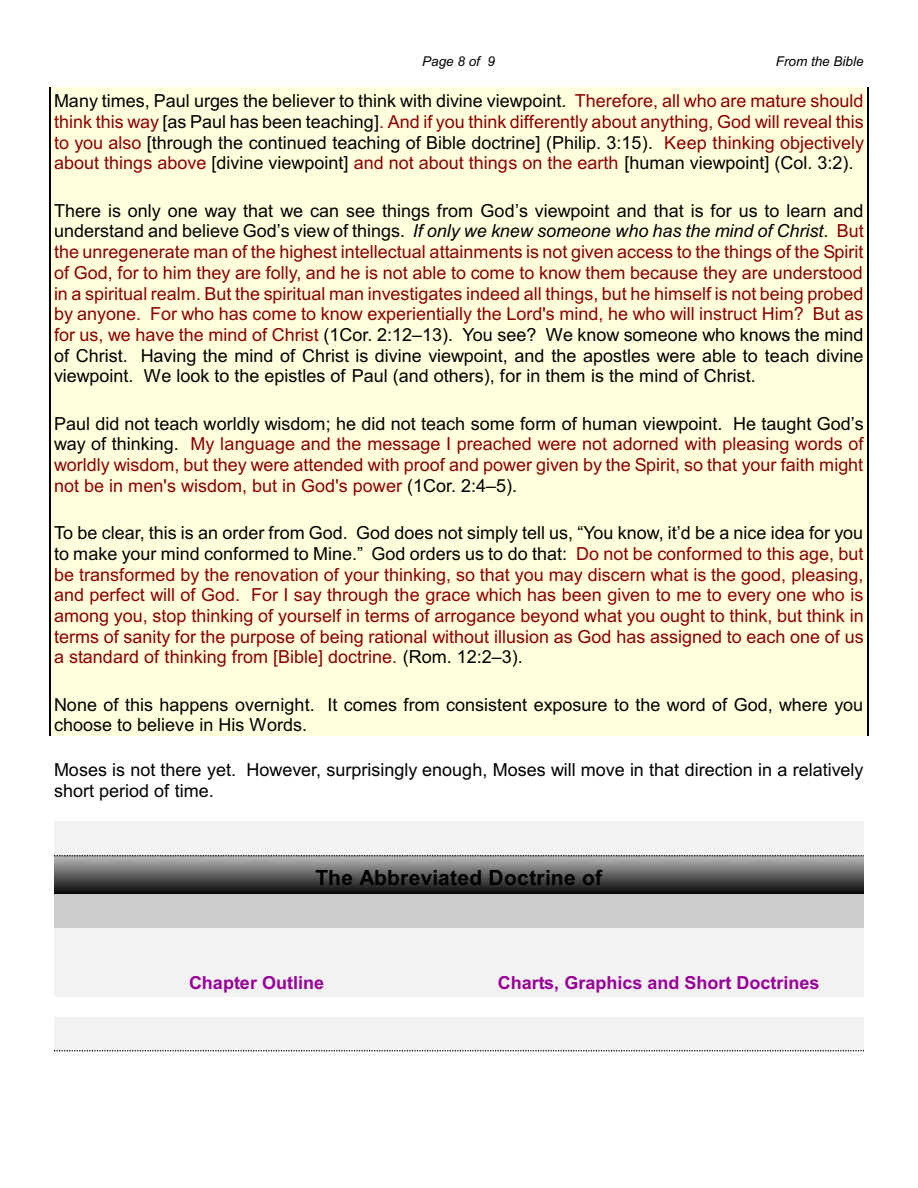
<style>
.page{position:relative;width:918px;height:1188px;background:#fff}
.page>*{position:absolute;margin:0;border:0;box-sizing:border-box;transform-origin:0 0}
.t1{font:700 21px "Arial";letter-spacing:.015em;color:#000}
.t2{font:18px/20.7px "Arial";color:#8c0000;text-align:justify}
.t3{font:18px/20.7px "Arial";color:#000}
.t4{font:700 18px "Arial";color:#909}
.t5{font:italic 13.5px "Arial";color:#000}
.s1{color:#8c0000}
.s2{color:#000}
.s3{font-style:italic;color:#000}
</style>
<div class="page">
<div style="left:54px;top:821px;width:810px;height:34px;background:#f2f2f2"></div>
<img style="left:54px;top:856px;width:810px;height:38px">
<svg style="left:54px;top:855px;width:810px;height:1px"></svg>
<div style="left:54px;top:894px;width:810px;height:34px;background:#ccc"></div>
<div style="left:54px;top:928px;width:810px;height:34px;background:#f2f2f2"></div>
<div style="left:54px;top:962px;width:405px;height:35px;background:#f2f2f2"></div>
<div style="left:459px;top:962px;width:405px;height:35px;background:#f2f2f2"></div>
<svg style="left:54px;top:1050px;width:810px;height:1px"></svg>
<div style="left:54px;top:1018px;width:810px;height:32px;background:#f2f2f2"></div>
<div style="left:50px;top:87px;width:818px;height:89px;background:#ffffde"></div>
<hr style="left:50px;top:87px;width:1px;height:89px;background:#000">
<hr style="left:867px;top:87px;width:1px;height:89px;background:#000">
<div style="left:50px;top:176px;width:818px;height:24px;background:#ffffde"></div>
<svg style="left:50px;top:176px;width:1px;height:24px"></svg>
<svg style="left:867px;top:176px;width:1px;height:24px"></svg>
<div style="left:50px;top:200px;width:818px;height:189px;background:#ffffde"></div>
<hr style="left:50px;top:200px;width:1px;height:189px;background:#000">
<hr style="left:867px;top:200px;width:1px;height:189px;background:#000">
<div style="left:50px;top:389px;width:818px;height:24px;background:#ffffde"></div>
<svg style="left:50px;top:389px;width:1px;height:24px"></svg>
<svg style="left:867px;top:389px;width:1px;height:24px"></svg>
<div style="left:50px;top:413px;width:818px;height:86px;background:#ffffde"></div>
<hr style="left:50px;top:413px;width:1px;height:85px;background:#000">
<hr style="left:867px;top:413px;width:1px;height:85px;background:#000">
<div style="left:50px;top:499px;width:818px;height:23px;background:#ffffde"></div>
<svg style="left:50px;top:499px;width:1px;height:23px"></svg>
<svg style="left:867px;top:499px;width:1px;height:23px"></svg>
<div style="left:50px;top:522px;width:818px;height:148px;background:#ffffde"></div>
<hr style="left:50px;top:522px;width:1px;height:148px;background:#000">
<hr style="left:867px;top:522px;width:1px;height:148px;background:#000">
<div style="left:50px;top:670px;width:818px;height:24px;background:#ffffde"></div>
<svg style="left:50px;top:670px;width:1px;height:24px"></svg>
<svg style="left:867px;top:670px;width:1px;height:24px"></svg>
<div style="left:50px;top:694px;width:818px;height:41px;background:#ffffde"></div>
<hr style="left:50px;top:694px;width:1px;height:41px;background:#000">
<hr style="left:867px;top:694px;width:1px;height:41px;background:#000">
<p class="t5" style="left:422px;top:57px;width:74px">Page 8 of 9</p>
<p class="t5" style="left:776px;top:57px;width:89px">From the Bible</p>
<p class="t3" style="left:54px;top:92px;width:812px;text-align:justify">Many times, Paul urges the believer to think with divine viewpoint. <span class="s1">Therefore, all who are mature should think this way</span> [as Paul has been teaching]<span class="s1">. And if you think differently about anything, God will reveal this to you also</span> [through the continued teaching of Bible doctrine] (Philip. 3:15). <span class="s1">Keep thinking objectively about things above</span> [divine viewpoint] <span class="s1">and not about things on the earth</span> [human viewpoint] (Col. 3:2).</p>
<p class="t2" style="left:54px;top:202px;width:811px"><span class="s2">There is only one way that we can see things from God’s viewpoint and that is for us to learn and understand and believe God’s view of things.</span> <span class="s3">If only we knew someone who has the mind of Christ</span><span class="s2">.</span> But the unregenerate man of the highest intellectual attainments is not given access to the things of the Spirit of God, for to him they are folly, and he is not able to come to know them because they are understood in a spiritual realm. But the spiritual man investigates indeed all things, but he himself is not being probed by anyone. For who has come to know experientially the Lord's mind, he who will instruct Him? But as for us, we have the mind of Christ <span class="s2">(1Cor. 2:12–13). You see? We know someone who knows the mind of Christ. Having the mind of Christ is divine viewpoint, and the apostles were able to teach divine viewpoint. We look to the epistles of Paul (and others), for in them is the mind of Christ.</span></p>
<p class="t2" style="left:54px;top:415px;width:811px"><span class="s2">Paul did not teach worldly wisdom; he did not teach some form of human viewpoint. He taught God’s way of thinking.</span> My language and the message I preached were not adorned with pleasing words of worldly wisdom, but they were attended with proof and power given by the Spirit, so that your faith might not be in men's wisdom, but in God's power <span class="s2">(1Cor. 2:4–5).</span></p>
<p class="t2" style="left:54px;top:524px;width:811px"><span class="s2">To be clear, this is an order from God. God does not simply tell us, “You know, it’d be a nice idea for you to make your mind conformed to Mine.” God orders us to do that:</span> Do not be conformed to this age, but be transformed by the renovation of your thinking, so that you may discern what is the good, pleasing, and perfect will of God. For I say through the grace which has been given to me to every one who is among you, stop thinking of yourself in terms of arrogance beyond what you ought to think, but think in terms of sanity for the purpose of being rational without illusion as God has assigned to each one of us a standard of thinking from [Bible] doctrine. <span class="s2">(Rom. 12:2–3).</span></p>
<p class="t3" style="left:54px;top:696px;width:811px">None of this happens overnight. It comes from consistent exposure to the word of God, where you choose to believe in His Words.</p>
<p class="t3" style="left:54px;top:761px;width:811px">Moses is not there yet. However, surprisingly enough, Moses will move in that direction in a relatively short period of time.</p>
<p class="t1" style="left:315px;top:870px;width:288px">The Abbreviated Doctrine of</p>
<p class="t4" style="left:189px;top:975px;width:137px">Chapter Outline</p>
<p class="t4" style="left:498px;top:975px;width:323px">Charts, Graphics and Short Doctrines</p>
</div>
